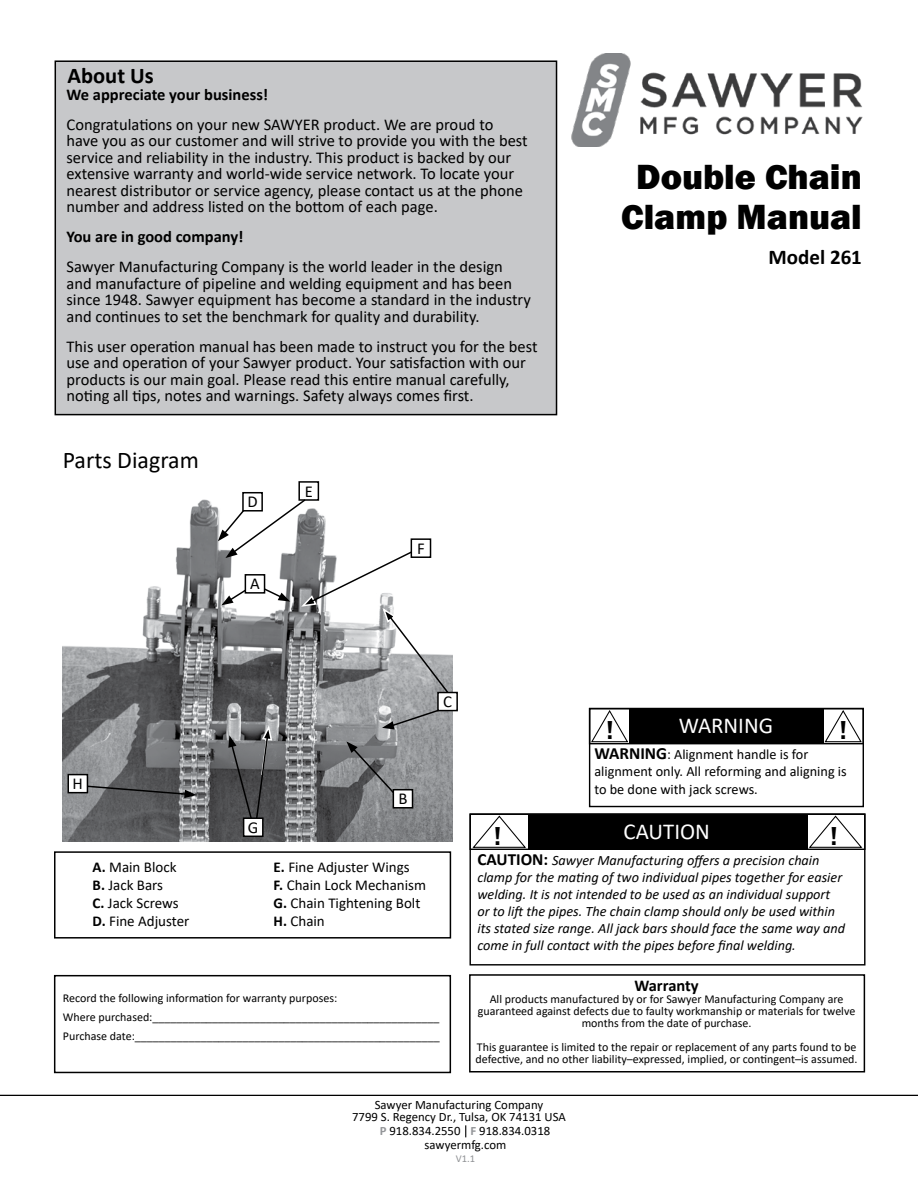
<style>
.page{position:relative;width:918px;height:1188px;background:#fff}
.page>*{position:absolute;margin:0;border:0;box-sizing:border-box;transform-origin:0 0}
.t1{font:800 36px/40.5px "Franklin Gothic";color:#000;text-align:center}
.t2{font:700 26.7px "Cambria";color:#000}
.t3{font:24px "Calibri";color:#000}
.t4{font:22.8px "Calibri";color:#fff}
.t5{font:700 22.5px "Calibri";color:#000}
.t6{font:700 21px "Calibri";color:#000}
.t7{font:16.65px "Calibri";color:#000}
.t8{font:16.5px/16.5px "Calibri";color:#000}
.t9{font:700 16.5px "Calibri";color:#000}
.t10{font:15px/18px "Calibri";color:#000}
.t11{font:italic 14.25px/17.1px "Calibri";color:#000}
.t12{font:14.25px/17.1px "Calibri";color:#000}
.t13{font:12.75px/12px "Calibri";color:#000;text-align:center}
.t14{font:12px/12px "Calibri";color:#000}
.t15{font:10.5px "Calibri";color:#8f9194}
.s1{font-weight:700;font-size:17.1px}
.s2{font-weight:700}
.s3{font-weight:700;font-style:normal;font-size:17.1px}
.s4{font-weight:700;color:#939598}
</style>
<div class="page">
<div style="left:55px;top:61px;width:502px;height:354px;background:#c7c8ca"></div>
<div style="left:55px;top:60px;width:502px;height:355px;border:2px solid #000"></div>
<img style="left:63px;top:481px;width:389px;height:361px">
<div style="left:68px;top:775px;width:19px;height:18px;background:#fff"></div>
<div style="left:68px;top:774px;width:20px;height:19px;border:2px solid #000"></div>
<div style="left:299px;top:482px;width:19px;height:18px;background:#fff"></div>
<div style="left:298px;top:481px;width:21px;height:20px;border:2px solid #000"></div>
<div style="left:469px;top:974px;width:396px;height:98px;border:2px solid #000"></div>
<div style="left:54px;top:975px;width:397px;height:98px;border:2px solid #000"></div>
<img style="left:571px;top:54px;width:292px;height:93px">
<div style="left:54px;top:851px;width:397px;height:88px;border:2px solid #000"></div>
<hr style="left:0;top:1095px;width:918px;height:1px;background:#000">
<svg style="left:465px;top:1125px;width:1px;height:12px"></svg>
<div style="left:470px;top:813px;width:396px;height:153px;border:1px solid #000"></div>
<div style="left:528px;top:815px;width:279px;height:34px;background:#000"></div>
<svg style="left:472px;top:815px;width:54px;height:33px"></svg>
<svg style="left:808px;top:815px;width:55px;height:33px"></svg>
<div style="left:470px;top:813px;width:396px;height:37px;border:1px solid #000"></div>
<div style="left:589px;top:708px;width:275px;height:99px;border:1px solid #000"></div>
<div style="left:629px;top:709px;width:195px;height:35px;background:#000"></div>
<svg style="left:591px;top:710px;width:37px;height:32px"></svg>
<svg style="left:824px;top:710px;width:38px;height:32px"></svg>
<div style="left:589px;top:708px;width:275px;height:36px;border:1px solid #000"></div>
<svg style="left:86px;top:785px;width:110px;height:13px"></svg>
<svg style="left:218px;top:498px;width:240px;height:341px"></svg>
<div style="left:243px;top:493px;width:19px;height:18px;background:#fff"></div>
<div style="left:242px;top:492px;width:21px;height:20px;border:2px solid #000"></div>
<div style="left:245px;top:575px;width:20px;height:18px;background:#fff"></div>
<div style="left:245px;top:574px;width:20px;height:20px;border:2px solid #000"></div>
<div style="left:438px;top:693px;width:19px;height:18px;background:#fff"></div>
<div style="left:437px;top:692px;width:21px;height:19px;border:2px solid #000"></div>
<div style="left:393px;top:790px;width:20px;height:18px;background:#fff"></div>
<div style="left:393px;top:789px;width:20px;height:20px;border:2px solid #000"></div>
<div style="left:244px;top:818px;width:19px;height:18px;background:#fff"></div>
<div style="left:243px;top:817px;width:21px;height:20px;border:2px solid #000"></div>
<div style="left:411px;top:539px;width:20px;height:18px;background:#fff"></div>
<div style="left:411px;top:538px;width:20px;height:20px;border:2px solid #000"></div>
<h3 class="t5" style="left:68px;top:60px;width:88px">About Us</h3>
<p class="t9" style="left:67px;top:83px;width:203px">We appreciate your business!</p>
<p class="t8" style="left:67px;top:116px;width:463px">Congratulations on your new SAWYER product. We are proud to have you as our customer and will strive to provide you with the best service and reliability in the industry. This product is backed by our extensive warranty and world-wide service network. To locate your nearest distributor or service agency, please contact us at the phone number and address listed on the bottom of each page.</p>
<p class="t9" style="left:67px;top:225px;width:179px">You are in good company!</p>
<p class="t8" style="left:67px;top:258px;width:466px">Sawyer Manufacturing Company is the world leader in the design and manufacture of pipeline and welding equipment and has been since 1948. Sawyer equipment has become a standard in the industry and continues to set the benchmark for quality and durability.</p>
<p class="t8" style="left:67px;top:338px;width:473px">This user operation manual has been made to instruct you for the best use and operation of your Sawyer product. Your satisfaction with our products is our main goal. Please read this entire manual carefully, noting all tips, notes and warnings. Safety always comes first.</p>
<h3 class="t3" style="left:63px;top:444px;width:138px">Parts Diagram</h3>
<p class="t7" style="left:247px;top:490px;width:12px">D</p>
<p class="t7" style="left:250px;top:572px;width:11px">A</p>
<p class="t7" style="left:305px;top:480px;width:10px">E</p>
<p class="t7" style="left:73px;top:772px;width:12px">H</p>
<p class="t7" style="left:417px;top:537px;width:9px">F</p>
<p class="t7" style="left:398px;top:787px;width:11px">B</p>
<p class="t7" style="left:443px;top:690px;width:10px">C</p>
<h1 class="t1" style="left:621px;top:156px;width:242px">Double Chain<br>Clamp Manual</h1>
<p class="t6" style="left:769px;top:242px;width:95px">Model 261</p>
<h2 class="t2" style="left:605px;top:711px;width:10px">!</h2>
<h3 class="t4" style="left:679px;top:710px;width:96px">WARNING</h3>
<h2 class="t2" style="left:839px;top:711px;width:10px">!</h2>
<p class="t12" style="left:594px;top:746px;width:254px"><span class="s1">WARNING</span>: Alignment handle is for alignment only. All reforming and aligning is to be done with jack screws.</p>
<p class="t7" style="left:248px;top:816px;width:12px">G</p>
<p class="t10" style="left:93px;top:857px;width:98px"><span class="s2">A.</span> Main Block<br><span class="s2">B.</span> Jack Bars<br><span class="s2">C.</span> Jack Screws<br><span class="s2">D.</span> Fine Adjuster</p>
<p class="t10" style="left:274px;top:857px;width:154px"><span class="s2">E.</span> Fine Adjuster Wings<br><span class="s2">F.</span> Chain Lock Mechanism<br><span class="s2">G.</span> Chain Tightening Bolt<br><span class="s2">H.</span> Chain</p>
<p class="t14" style="left:63px;top:988px;width:378px;line-height:18.8px">Record the following information for warranty purposes:<br>Where purchased:________________________________________________<br>Purchase date:___________________________________________________</p>
<h2 class="t2" style="left:493px;top:817px;width:10px">!</h2>
<h3 class="t4" style="left:624px;top:816px;width:88px">CAUTION</h3>
<h2 class="t2" style="left:829px;top:817px;width:10px">!</h2>
<p class="t11" style="left:477px;top:851px;width:369px"><span class="s3">CAUTION:</span> Sawyer Manufacturing offers a precision chain clamp for the mating of two individual pipes together for easier welding. It is not intended to be used as an individual support or to lift the pipes. The chain clamp should only be used within its stated size range. All jack bars should face the same way and come in full contact with the pipes before final welding.</p>
<p class="t9" style="left:634px;top:974px;width:66px">Warranty</p>
<p class="t14" style="left:478px;top:993px;width:379px;text-align:center">All products manufactured by or for Sawyer Manufacturing Company are guaranteed against defects due to faulty workmanship or materials for twelve months from the date of purchase.</p>
<p class="t14" style="left:476px;top:1041px;width:384px">This guarantee is limited to the repair or replacement of any parts found to be defective, and no other liability–expressed, implied, or contingent–is assumed.</p>
<p class="t13" style="left:352px;top:1098px;width:215px">Sawyer Manufacturing Company<br>7799 S. Regency Dr., Tulsa, OK 74131 USA</p>
<p class="t13" style="left:471px;top:1125px;width:81px"><span class="s4">F</span> 918.834.0318</p>
<p class="t13" style="left:380px;top:1125px;width:82px"><span class="s4">P</span> 918.834.2550</p>
<p class="t13" style="left:425px;top:1139px;width:83px">sawyermfg.com</p>
<p class="t15" style="left:456px;top:1151px;width:21px">V1.1</p>
</div>
